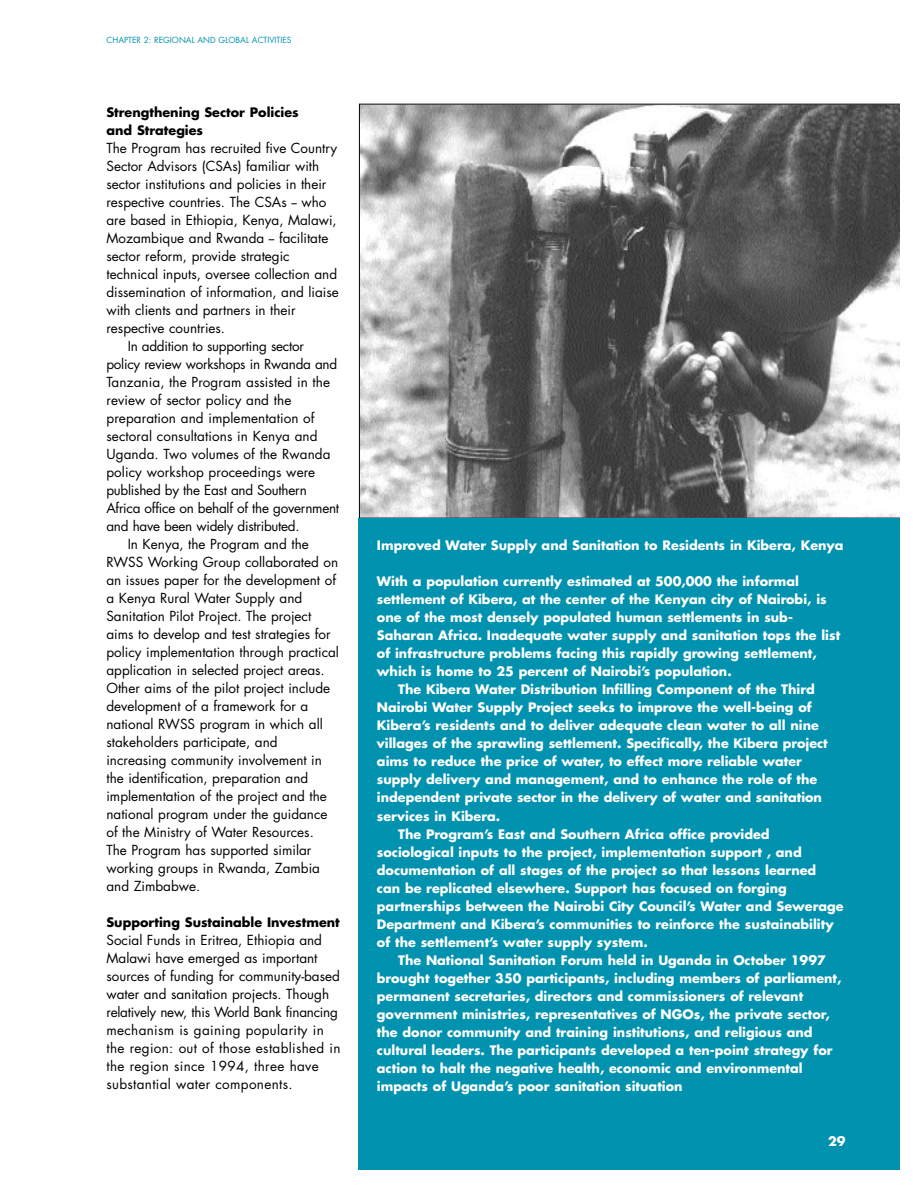
<style>
.page{position:relative;width:918px;height:1188px;background:#fff}
.page>*{position:absolute;margin:0;border:0;box-sizing:border-box;transform-origin:0 0}
.t1{font:13.5px/18px "Futura";color:#000}
.t2{font:13.5px "Futura";letter-spacing:-.02em;color:#000}
.t3{font:700 12.75px "Futura";color:#fff}
.t4{font:700 12.75px/18px "Futura";color:#000}
.t5{font:8.25px "Futura";color:#0092af}
</style>
<div class="page">
<svg style="left:359px;top:104px;width:541px;height:414px"></svg>
<div style="left:359px;top:518px;width:541px;height:652px;background:#0092af"></div>
<p class="t5" style="left:107px;top:36px;width:186px">CHAPTER 2: REGIONAL AND GLOBAL ACTIVITIES</p>
<p class="t4" style="left:106px;top:104px;width:194px">Strengthening Sector Policies and Strategies</p>
<p class="t1" style="left:106px;top:140px;width:232px">The Program has recruited five Country</p>
<p class="t1" style="left:106px;top:158px;width:214px">Sector Advisors (CSAs) familiar with</p>
<p class="t1" style="left:106px;top:176px;width:222px">sector institutions and policies in their</p>
<p class="t1" style="left:106px;top:194px;width:222px">respective countries. The CSAs -- who</p>
<p class="t1" style="left:106px;top:212px;width:232px">are based in Ethiopia, Kenya, Malawi,</p>
<p class="t1" style="left:106px;top:230px;width:223px">Mozambique and Rwanda -- facilitate</p>
<p class="t1" style="left:106px;top:248px;width:185px">sector reform, provide strategic</p>
<p class="t1" style="left:106px;top:266px;width:232px">technical inputs, oversee collection and</p>
<p class="t1" style="left:106px;top:284px;width:234px">dissemination of information, and liaise</p>
<p class="t1" style="left:106px;top:302px;width:191px">with clients and partners in their</p>
<p class="t1" style="left:106px;top:320px;width:120px">respective countries.</p>
<p class="t2" style="left:128px;top:340px;width:178px">In addition to supporting sector</p>
<p class="t2" style="left:106px;top:358px;width:232px">policy review workshops in Rwanda and</p>
<p class="t1" style="left:106px;top:374px;width:225px">Tanzania, the Program assisted in the</p>
<p class="t1" style="left:106px;top:392px;width:186px">review of sector policy and the</p>
<p class="t1" style="left:106px;top:410px;width:210px">preparation and implementation of</p>
<p class="t1" style="left:106px;top:428px;width:213px">sectoral consultations in Kenya and</p>
<p class="t1" style="left:106px;top:446px;width:226px">Uganda. Two volumes of the Rwanda</p>
<p class="t1" style="left:106px;top:464px;width:210px">policy workshop proceedings were</p>
<p class="t2" style="left:106px;top:484px;width:202px">published by the East and Southern</p>
<p class="t2" style="left:106px;top:502px;width:234px">Africa office on behalf of the government</p>
<p class="t2" style="left:106px;top:520px;width:195px">and have been widely distributed.</p>
<p class="t1" style="left:128px;top:536px;width:183px">In Kenya, the Program and the</p>
<p class="t1" style="left:106px;top:554px;width:233px">RWSS Working Group collaborated on</p>
<p class="t1" style="left:106px;top:572px;width:231px">an issues paper for the development of</p>
<p class="t1" style="left:106px;top:590px;width:197px">a Kenya Rural Water Supply and</p>
<p class="t1" style="left:106px;top:608px;width:206px">Sanitation Pilot Project. The project</p>
<p class="t1" style="left:106px;top:626px;width:226px">aims to develop and test strategies for</p>
<p class="t1" style="left:106px;top:644px;width:234px">policy implementation through practical</p>
<p class="t1" style="left:106px;top:662px;width:220px">application in selected project areas.</p>
<p class="t1" style="left:106px;top:680px;width:225px">Other aims of the pilot project include</p>
<p class="t1" style="left:106px;top:698px;width:203px">development of a framework for a</p>
<p class="t1" style="left:106px;top:716px;width:218px">national RWSS program in which all</p>
<p class="t1" style="left:106px;top:734px;width:173px">stakeholders participate, and</p>
<p class="t1" style="left:106px;top:752px;width:217px">increasing community involvement in</p>
<p class="t1" style="left:106px;top:770px;width:203px">the identification, preparation and</p>
<p class="t1" style="left:106px;top:788px;width:222px">implementation of the project and the</p>
<p class="t1" style="left:106px;top:806px;width:223px">national program under the guidance</p>
<p class="t1" style="left:106px;top:824px;width:209px">of the Ministry of Water Resources.</p>
<p class="t1" style="left:106px;top:842px;width:206px">The Program has supported similar</p>
<p class="t1" style="left:106px;top:860px;width:215px">working groups in Rwanda, Zambia</p>
<p class="t1" style="left:106px;top:878px;width:95px">and Zimbabwe.</p>
<p class="t4" style="left:106px;top:914px;width:235px">Supporting Sustainable Investment</p>
<p class="t1" style="left:106px;top:932px;width:236px">Social Funds in Eritrea, Ethiopia and Malawi have emerged as important sources of funding for community-based water and sanitation projects. Though relatively new, this World Bank financing mechanism is gaining popularity in the region: out of those established in the region since 1994, three have substantial water components.</p>
<p class="t3" style="left:377px;top:540px;width:468px">Improved Water Supply and Sanitation to Residents in Kibera, Kenya</p>
<p class="t3" style="left:377px;top:576px;width:424px">With a population currently estimated at 500,000 the informal</p>
<p class="t3" style="left:377px;top:594px;width:451px">settlement of Kibera, at the center of the Kenyan city of Nairobi, is</p>
<p class="t3" style="left:377px;top:612px;width:418px">one of the most densely populated human settlements in sub-</p>
<p class="t3" style="left:377px;top:630px;width:465px">Saharan Africa. Inadequate water supply and sanitation tops the list</p>
<p class="t3" style="left:377px;top:648px;width:441px">of infrastructure problems facing this rapidly growing settlement,</p>
<p class="t3" style="left:377px;top:666px;width:356px">which is home to 25 percent of Nairobi’s population.</p>
<p class="t3" style="left:398px;top:684px;width:418px">The Kibera Water Distribution Infilling Component of the Third</p>
<p class="t3" style="left:377px;top:702px;width:436px">Nairobi Water Supply Project seeks to improve the well-being of</p>
<p class="t3" style="left:377px;top:720px;width:443px">Kibera’s residents and to deliver adequate clean water to all nine</p>
<p class="t3" style="left:377px;top:738px;width:452px">villages of the sprawling settlement. Specifically, the Kibera project</p>
<p class="t3" style="left:377px;top:756px;width:426px">aims to reduce the price of water, to effect more reliable water</p>
<p class="t3" style="left:377px;top:774px;width:442px">supply delivery and management, and to enhance the role of the</p>
<p class="t3" style="left:377px;top:792px;width:447px">independent private sector in the delivery of water and sanitation</p>
<p class="t3" style="left:377px;top:810px;width:125px">services in Kibera.</p>
<p class="t3" style="left:398px;top:828px;width:373px">The Program’s East and Southern Africa office provided</p>
<p class="t3" style="left:377px;top:846px;width:426px">sociological inputs to the project, implementation support , and</p>
<p class="t3" style="left:377px;top:864px;width:441px">documentation of all stages of the project so that lessons learned</p>
<p class="t3" style="left:377px;top:882px;width:411px">can be replicated elsewhere. Support has focused on forging</p>
<p class="t3" style="left:377px;top:900px;width:468px">partnerships between the Nairobi City Council’s Water and Sewerage</p>
<p class="t3" style="left:377px;top:918px;width:458px">Department and Kibera’s communities to reinforce the sustainability</p>
<p class="t3" style="left:377px;top:936px;width:272px">of the settlement’s water supply system.</p>
<p class="t3" style="left:398px;top:954px;width:429px">The National Sanitation Forum held in Uganda in October 1997</p>
<p class="t3" style="left:377px;top:972px;width:466px">brought together 350 participants, including members of parliament,</p>
<p class="t3" style="left:377px;top:990px;width:428px">permanent secretaries, directors and commissioners of relevant</p>
<p class="t3" style="left:377px;top:1008px;width:454px">government ministries, representatives of NGOs, the private sector,</p>
<p class="t3" style="left:377px;top:1026px;width:437px">the donor community and training institutions, and religious and</p>
<p class="t3" style="left:377px;top:1044px;width:457px">cultural leaders. The participants developed a ten-point strategy for</p>
<p class="t3" style="left:377px;top:1062px;width:427px">action to halt the negative health, economic and environmental</p>
<p class="t3" style="left:377px;top:1080px;width:307px">impacts of Uganda’s poor sanitation situation</p>
<p class="t3" style="left:828px;top:1135px;width:19px">29</p>
</div>
